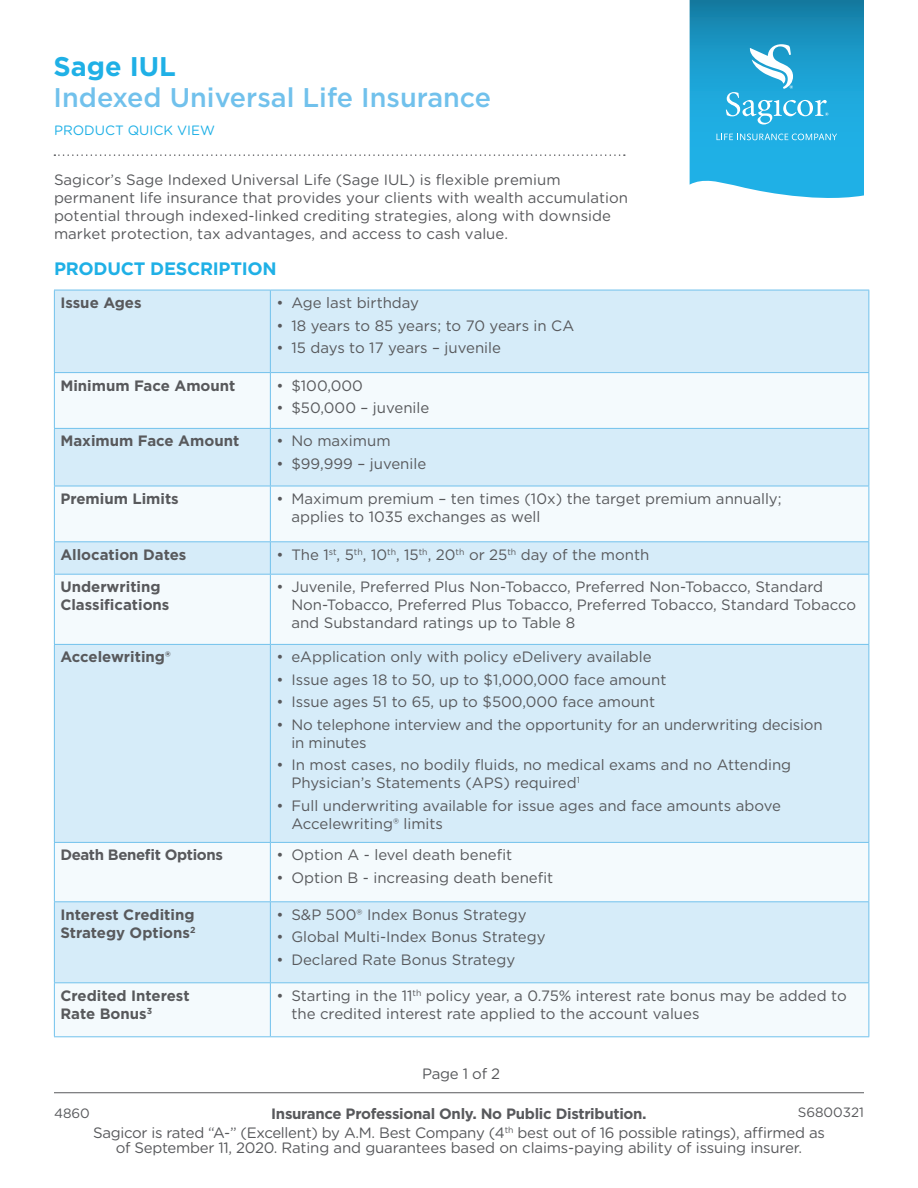
<style>
.page{position:relative;width:918px;height:1188px;background:#fff}
.page>*{position:absolute;margin:0;border:0;box-sizing:border-box;transform-origin:0 0}
.t1{font:500 27px "Gotham";color:#71c1ec}
.t2{font:700 27px "Gotham";color:#1fb0e6}
.Bulleted_List_First{font:700 18px "Gotham";letter-spacing:-.015em;color:#1fb0e6}
.t3{font:15px/18px "Gotham";color:#58595c}
.Title_2{font:15px/18px "Gotham Rounded";color:#58595c}
.Bulleted_List__11_pt{font:700 15px/18px "Gotham";color:#58595c}
.Bulleted_List__11_pt-2{font:15px/15px "Gotham Rounded";letter-spacing:-.02em;color:#58595c;text-align:center}
.Bulleted_List__11_pt-3{font:700 15px "Gotham";letter-spacing:-.02em;color:#58595c}
.Bulleted_List__11_pt-4{font:700 15px "Gotham";letter-spacing:-.025em;color:#58595c}
.Bulleted_List__10_pt{font:15px "Gotham Rounded";letter-spacing:-.015em;color:#58595c}
.t4{font:13.5px "Gotham Rounded";color:#1fb0e6}
.Bulleted_List__11_pt-5{font:13.5px "Gotham Rounded";color:#58595c}
</style>
<div class="page">
<svg style="left:690px;top:0;width:174px;height:198px;background:#2da8d5"></svg>
<hr style="left:54px;top:1092px;width:810px;height:1px;background:#58595c">
<svg style="left:54px;top:154px;width:571px;height:2px"></svg>
<div style="left:55px;top:291px;width:813px;height:195px;background:#d6ecf9"></div>
<div style="left:55px;top:373px;width:813px;height:55px;background:#f4fafd"></div>
<svg style="left:55px;top:487px;width:813px;height:549px;fill:#d6ecf9"></svg>
<hr style="left:54px;top:290px;width:216px;height:1px;background:#71c1ec">
<hr style="left:54px;top:290px;width:1px;height:82px;background:#71c1ec">
<hr style="left:270px;top:290px;width:599px;height:1px;background:#71c1ec">
<hr style="left:270px;top:290px;width:1px;height:82px;background:#71c1ec">
<hr style="left:868px;top:290px;width:1px;height:82px;background:#71c1ec">
<hr style="left:54px;top:372px;width:216px;height:1px;background:#71c1ec">
<hr style="left:54px;top:373px;width:1px;height:55px;background:#71c1ec">
<hr style="left:270px;top:372px;width:599px;height:1px;background:#71c1ec">
<hr style="left:270px;top:373px;width:1px;height:55px;background:#71c1ec">
<hr style="left:868px;top:373px;width:1px;height:55px;background:#71c1ec">
<hr style="left:54px;top:428px;width:216px;height:1px;background:#71c1ec">
<hr style="left:54px;top:429px;width:1px;height:57px;background:#71c1ec">
<hr style="left:270px;top:428px;width:599px;height:1px;background:#71c1ec">
<hr style="left:270px;top:429px;width:1px;height:57px;background:#71c1ec">
<hr style="left:868px;top:429px;width:1px;height:57px;background:#71c1ec">
<hr style="left:54px;top:486px;width:216px;height:1px;background:#71c1ec">
<hr style="left:54px;top:486px;width:1px;height:55px;background:#71c1ec">
<hr style="left:270px;top:486px;width:599px;height:1px;background:#71c1ec">
<hr style="left:270px;top:486px;width:1px;height:55px;background:#71c1ec">
<hr style="left:868px;top:486px;width:1px;height:55px;background:#71c1ec">
<hr style="left:54px;top:541px;width:216px;height:1px;background:#71c1ec">
<hr style="left:54px;top:542px;width:1px;height:32px;background:#71c1ec">
<hr style="left:270px;top:541px;width:599px;height:1px;background:#71c1ec">
<hr style="left:270px;top:542px;width:1px;height:32px;background:#71c1ec">
<hr style="left:868px;top:542px;width:1px;height:32px;background:#71c1ec">
<hr style="left:54px;top:574px;width:216px;height:1px;background:#71c1ec">
<hr style="left:54px;top:575px;width:1px;height:69px;background:#71c1ec">
<hr style="left:270px;top:574px;width:599px;height:1px;background:#71c1ec">
<hr style="left:270px;top:575px;width:1px;height:69px;background:#71c1ec">
<hr style="left:868px;top:575px;width:1px;height:69px;background:#71c1ec">
<hr style="left:54px;top:644px;width:216px;height:1px;background:#71c1ec">
<hr style="left:54px;top:645px;width:1px;height:197px;background:#71c1ec">
<hr style="left:270px;top:644px;width:599px;height:1px;background:#71c1ec">
<hr style="left:270px;top:645px;width:1px;height:197px;background:#71c1ec">
<hr style="left:868px;top:645px;width:1px;height:197px;background:#71c1ec">
<hr style="left:54px;top:842px;width:216px;height:1px;background:#71c1ec">
<hr style="left:54px;top:843px;width:1px;height:58px;background:#71c1ec">
<hr style="left:270px;top:842px;width:599px;height:1px;background:#71c1ec">
<hr style="left:270px;top:843px;width:1px;height:58px;background:#71c1ec">
<hr style="left:868px;top:843px;width:1px;height:58px;background:#71c1ec">
<hr style="left:54px;top:901px;width:216px;height:1px;background:#71c1ec">
<hr style="left:54px;top:902px;width:1px;height:80px;background:#71c1ec">
<hr style="left:270px;top:901px;width:599px;height:1px;background:#71c1ec">
<hr style="left:270px;top:902px;width:1px;height:80px;background:#71c1ec">
<hr style="left:868px;top:902px;width:1px;height:80px;background:#71c1ec">
<hr style="left:54px;top:982px;width:216px;height:1px;background:#71c1ec">
<hr style="left:54px;top:983px;width:1px;height:53px;background:#71c1ec">
<hr style="left:270px;top:982px;width:599px;height:1px;background:#71c1ec">
<hr style="left:270px;top:983px;width:1px;height:53px;background:#71c1ec">
<hr style="left:868px;top:983px;width:1px;height:53px;background:#71c1ec">
<hr style="left:54px;top:1036px;width:216px;height:1px;background:#71c1ec">
<hr style="left:270px;top:1036px;width:599px;height:1px;background:#71c1ec">
<p class="t2" style="left:54px;top:48px;width:124px">Sage IUL</p>
<p class="t1" style="left:54px;top:80px;width:439px">Indexed Universal Life Insurance</p>
<p class="t4" style="left:54px;top:121px;width:163px">PRODUCT QUICK VIEW</p>
<p class="Title_2" style="left:54px;top:170px;width:576px">Sagicor’s Sage Indexed Universal Life (Sage IUL) is flexible premium permanent life insurance that provides your clients with wealth accumulation potential through indexed-linked crediting strategies, along with downside market protection, tax advantages, and access to cash value.</p>
<p class="Bulleted_List_First" style="left:54px;top:257px;width:224px">PRODUCT DESCRIPTION</p>
<p class="Bulleted_List__11_pt" style="left:60px;top:294px;width:83px">Issue Ages</p>
<p class="t3" style="left:276px;top:293px;width:144px">• Age last birthday</p>
<p class="t3" style="left:276px;top:316px;width:299px">• 18 years to 85 years; to 70 years in CA</p>
<p class="t3" style="left:276px;top:338px;width:226px">• 15 days to 17 years – juvenile</p>
<p class="Bulleted_List__11_pt" style="left:60px;top:376px;width:177px">Minimum Face Amount</p>
<p class="t3" style="left:276px;top:376px;width:88px">• $100,000</p>
<p class="t3" style="left:276px;top:398px;width:155px">• $50,000 – juvenile</p>
<p class="Bulleted_List__11_pt" style="left:60px;top:432px;width:180px">Maximum Face Amount</p>
<p class="t3" style="left:276px;top:432px;width:116px">• No maximum</p>
<p class="t3" style="left:276px;top:454px;width:151px">• $99,999 – juvenile</p>
<p class="Bulleted_List__11_pt" style="left:60px;top:490px;width:120px">Premium Limits</p>
<p class="t3" style="left:291px;top:489px;width:492px;text-indent:-15px">• Maximum premium – ten times (10x) the target premium annually; applies to 1035 exchanges as well</p>
<p class="Bulleted_List__11_pt" style="left:60px;top:545px;width:128px">Allocation Dates</p>
<p class="t3" style="left:276px;top:545px;width:375px">• The 1<sup>st</sup>, 5<sup>th</sup>, 10<sup>th</sup>, 15<sup>th</sup>, 20<sup>th</sup> or 25<sup>th</sup> day of the month</p>
<p class="Bulleted_List__11_pt" style="left:60px;top:578px;width:111px">Underwriting<br>Classifications</p>
<p class="t3" style="left:291px;top:578px;width:566px;text-indent:-15px">• Juvenile, Preferred Plus Non-Tobacco, Preferred Non-Tobacco, Standard<br>Non-Tobacco, Preferred Plus Tobacco, Preferred Tobacco, Standard Tobacco and Substandard ratings up to Table 8</p>
<p class="Bulleted_List__11_pt" style="left:60px;top:648px;width:112px">Accelewriting®</p>
<p class="t3" style="left:276px;top:648px;width:377px">• eApplication only with policy eDelivery available</p>
<p class="t3" style="left:276px;top:670px;width:392px">• Issue ages 18 to 50, up to $1,000,000 face amount</p>
<p class="t3" style="left:276px;top:693px;width:380px">• Issue ages 51 to 65, up to $500,000 face amount</p>
<p class="t3" style="left:291px;top:715px;width:533px;text-indent:-15px">• No telephone interview and the opportunity for an underwriting decision in minutes</p>
<p class="t3" style="left:291px;top:756px;width:501px;text-indent:-15px">• In most cases, no bodily fluids, no medical exams and no Attending<br>Physician’s Statements (APS) required<sup>1</sup></p>
<p class="t3" style="left:291px;top:796px;width:491px;text-indent:-15px">• Full underwriting available for issue ages and face amounts above<br>Accelewriting® limits</p>
<p class="Bulleted_List__11_pt-4" style="left:60px;top:845px;width:164px">Death Benefit Options</p>
<p class="t3" style="left:276px;top:846px;width:237px">• Option A - level death benefit</p>
<p class="t3" style="left:276px;top:868px;width:279px">• Option B - increasing death benefit</p>
<p class="Bulleted_List__11_pt" style="left:60px;top:905px;width:137px">Interest Crediting<br>Strategy Options<sup>2</sup></p>
<p class="t3" style="left:276px;top:905px;width:252px">• S&amp;P 500® Index Bonus Strategy</p>
<p class="t3" style="left:276px;top:928px;width:271px">• Global Multi-Index Bonus Strategy</p>
<p class="t3" style="left:276px;top:950px;width:240px">• Declared Rate Bonus Strategy</p>
<p class="Bulleted_List__11_pt" style="left:60px;top:986px;width:131px">Credited Interest<br>Rate Bonus<sup>3</sup></p>
<p class="t3" style="left:291px;top:986px;width:557px;text-indent:-15px">• Starting in the 11<sup>th</sup> policy year, a 0.75% interest rate bonus may be added to the credited interest rate applied to the account values</p>
<p class="Bulleted_List__10_pt" style="left:422px;top:1064px;width:80px">Page 1 of 2</p>
<p class="Bulleted_List__11_pt-3" style="left:271px;top:1104px;width:377px">Insurance Professional Only. No Public Distribution.</p>
<p class="Bulleted_List__11_pt-5" style="left:798px;top:1103px;width:68px">S6800321</p>
<p class="Bulleted_List__11_pt-2" style="left:93px;top:1125px;width:733px">Sagicor is rated “A-” (Excellent) by A.M. Best Company (4<sup>th</sup> best out of 16 possible ratings), affirmed as of September 11, 2020. Rating and guarantees based on claims-paying ability of issuing insurer.</p>
<p class="Bulleted_List__11_pt-5" style="left:54px;top:1104px;width:37px">4860</p>
</div>
